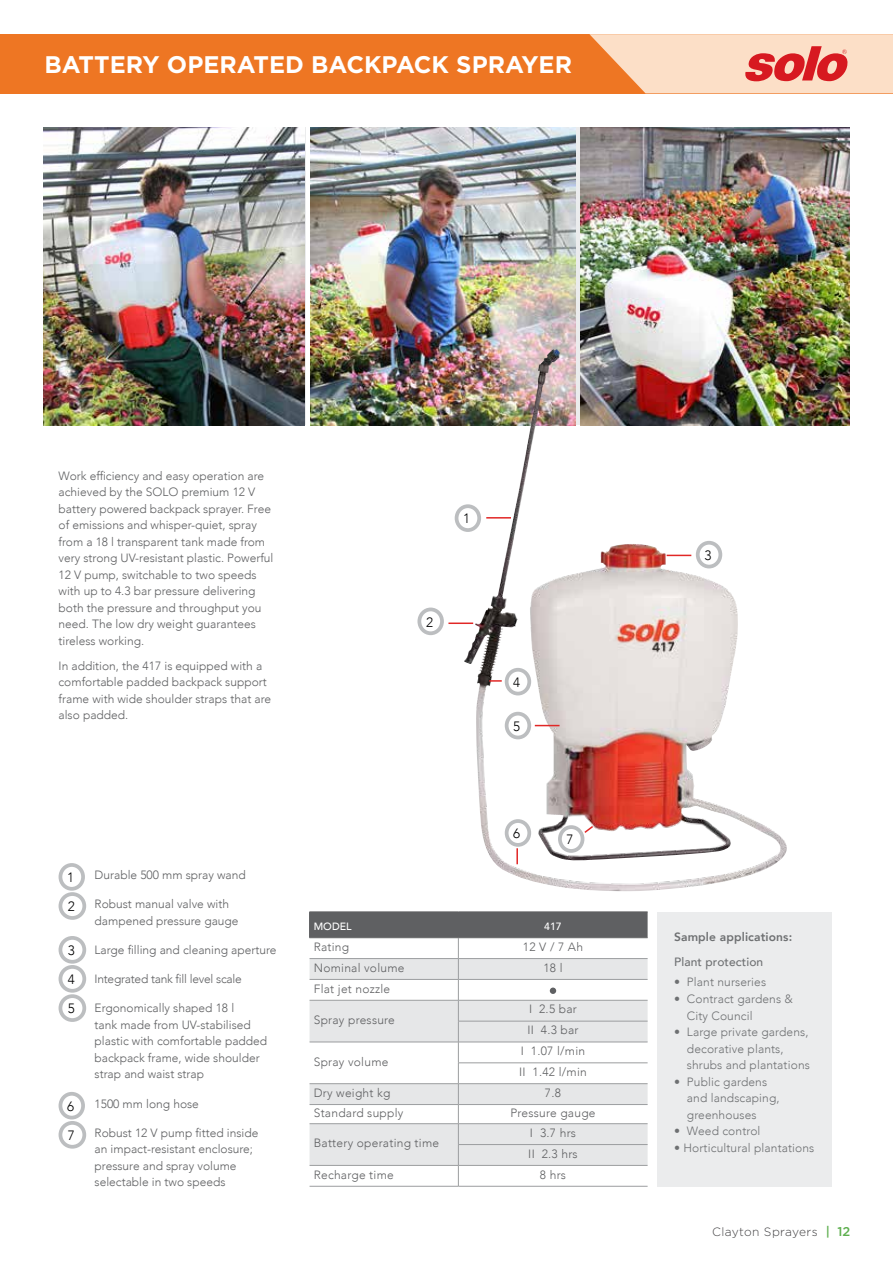
<style>
.page{position:relative;width:893px;height:1263px;background:#fff}
.page>*{position:absolute;margin:0;border:0;box-sizing:border-box;transform-origin:0 0}
.t1{font:700 24px "Gotham";color:#fff}
.t2{font:300 13.5px "Avenir";color:#000}
.t3{font:300 12px/16.5px "Avenir";color:#5f6062}
.t4{font:300 12px/16.5px "Avenir";letter-spacing:.01em;color:#6e7072}
.t5{font:300 12px/20.9px "Avenir";letter-spacing:.02em;color:#5f6062}
.t6{font:300 12px "Avenir";letter-spacing:-.02em;color:#5f6062}
.t7{font:800 12px "Avenir";letter-spacing:.01em;color:#6e7072}
.t8{font:300 12px "Gotham";letter-spacing:.03em;color:#414042}
.t9{font:500 12px "Avenir";letter-spacing:.01em;color:#6e7072}
.t10{font:500 10.5px "Avenir";color:#fff}
.s1{font-weight:500;font-size:12.75px;color:#5eaf4f}
</style>
<div class="page">
<div style="left:0;top:34px;width:893px;height:59px;background:#ee7623"></div>
<svg style="left:589px;top:34px;width:304px;height:59px;background:#f6bea4"></svg>
<img style="left:311px;top:128px;width:265px;height:297px">
<img style="left:580px;top:128px;width:269px;height:297px">
<img style="left:43px;top:128px;width:262px;height:297px">
<div style="left:657px;top:912px;width:175px;height:274px;background:#ebeced"></div>
<svg style="left:309px;top:912px;width:339px;height:274px"></svg>
<hr style="left:310px;top:1186px;width:148px;height:1px;background:#9b9d9f">
<hr style="left:458px;top:1186px;width:190px;height:1px;background:#9b9d9f">
<div style="left:550px;top:987px;width:6px;height:7px;background:#5f6062;border-radius:50%"></div>
<div style="left:59px;top:863px;width:26px;height:28px;border:4px solid #bcbec0;border-radius:50%"></div>
<div style="left:59px;top:892px;width:27px;height:28px;border:4px solid #bcbec0;border-radius:50%"></div>
<div style="left:59px;top:936px;width:27px;height:28px;border:4px solid #bcbec0;border-radius:50%"></div>
<div style="left:59px;top:965px;width:27px;height:28px;border:4px solid #bcbec0;border-radius:50%"></div>
<div style="left:59px;top:994px;width:27px;height:28px;border:4px solid #bcbec0;border-radius:50%"></div>
<div style="left:59px;top:1092px;width:26px;height:27px;border:4px solid #bcbec0;border-radius:50%"></div>
<div style="left:59px;top:1121px;width:27px;height:27px;border:4px solid #bcbec0;border-radius:50%"></div>
<img style="left:464px;top:349px;width:328px;height:542px">
<svg style="left:583px;top:824px;width:12px;height:10px"></svg>
<svg style="left:535px;top:725px;width:24px;height:1px"></svg>
<hr style="left:486px;top:517px;width:25px;height:2px;background:#e12726">
<hr style="left:448px;top:622px;width:25px;height:2px;background:#e12726">
<svg style="left:516px;top:848px;width:2px;height:16px"></svg>
<svg style="left:667px;top:555px;width:24px;height:1px"></svg>
<svg style="left:489px;top:680px;width:13px;height:2px"></svg>
<div style="left:457px;top:506px;width:22px;height:24px;background:#fff;border-radius:50%"></div>
<div style="left:455px;top:504px;width:26px;height:28px;border:4px solid #bcbec0;border-radius:50%"></div>
<div style="left:507px;top:670px;width:22px;height:24px;background:#fff;border-radius:50%"></div>
<div style="left:505px;top:668px;width:26px;height:27px;border:4px solid #bcbec0;border-radius:50%"></div>
<div style="left:507px;top:714px;width:22px;height:23px;background:#fff;border-radius:50%"></div>
<div style="left:505px;top:712px;width:26px;height:27px;border:4px solid #bcbec0;border-radius:50%"></div>
<div style="left:507px;top:821px;width:22px;height:24px;background:#fff;border-radius:50%"></div>
<div style="left:505px;top:819px;width:26px;height:28px;border:4px solid #bcbec0;border-radius:50%"></div>
<div style="left:560px;top:827px;width:23px;height:24px;background:#fff;border-radius:50%"></div>
<div style="left:558px;top:825px;width:26px;height:28px;border:4px solid #bcbec0;border-radius:50%"></div>
<div style="left:417px;top:607px;width:27px;height:28px;border:4px solid #bcbec0;border-radius:50%"></div>
<div style="left:698px;top:543px;width:22px;height:24px;background:#fff;border-radius:50%"></div>
<div style="left:696px;top:541px;width:26px;height:27px;border:4px solid #bcbec0;border-radius:50%"></div>
<h1 class="t1" style="left:44px;top:50px;width:529px">BATTERY OPERATED BACKPACK SPRAYER</h1>
<p class="t3" style="left:59px;top:467px;width:216px">Work efficiency and easy operation are achieved by the SOLO premium 12 V battery powered backpack sprayer. Free of emissions and whisper-quiet, spray from a 18 l transparent tank made from very strong UV-resistant plastic. Powerful 12 V pump, switchable to two speeds with up to 4.3 bar pressure delivering both the pressure and throughput you need. The low dry weight guarantees tireless working.</p>
<p class="t3" style="left:59px;top:657px;width:214px">In addition, the 417 is equipped with a comfortable padded backpack support frame with wide shoulder straps that are also padded.</p>
<p class="t2" style="left:463px;top:511px;width:9px">1</p>
<p class="t2" style="left:426px;top:614px;width:9px">2</p>
<p class="t2" style="left:513px;top:674px;width:9px">4</p>
<p class="t2" style="left:513px;top:718px;width:9px">5</p>
<p class="t2" style="left:67px;top:869px;width:9px">1</p>
<p class="t3" style="left:95px;top:866px;width:153px">Durable 500 mm spray wand</p>
<p class="t2" style="left:68px;top:899px;width:9px">2</p>
<p class="t3" style="left:95px;top:896px;width:146px">Robust manual valve with dampened pressure gauge</p>
<p class="t2" style="left:68px;top:942px;width:9px">3</p>
<p class="t3" style="left:95px;top:941px;width:184px">Large filling and cleaning aperture</p>
<p class="t2" style="left:68px;top:971px;width:9px">4</p>
<p class="t6" style="left:95px;top:972px;width:149px">Integrated tank fill level scale</p>
<p class="t2" style="left:68px;top:1001px;width:9px">5</p>
<p class="t3" style="left:95px;top:1000px;width:174px">Ergonomically shaped 18 l<br>tank made from UV-stabilised plastic with comfortable padded backpack frame, wide shoulder strap and waist strap</p>
<p class="t2" style="left:67px;top:1098px;width:9px">6</p>
<p class="t3" style="left:95px;top:1095px;width:106px">1500 mm long hose</p>
<p class="t2" style="left:68px;top:1127px;width:9px">7</p>
<p class="t3" style="left:95px;top:1124px;width:165px">Robust 12 V pump fitted inside an impact-resistant enclosure; pressure and spray volume selectable in two speeds</p>
<p class="t2" style="left:513px;top:825px;width:9px">6</p>
<p class="t2" style="left:567px;top:832px;width:9px">7</p>
<p class="t10" style="left:314px;top:917px;width:39px">MODEL</p>
<p class="t10" style="left:544px;top:917px;width:19px">417</p>
<p class="t3" style="left:314px;top:938px;width:37px">Rating</p>
<p class="t3" style="left:523px;top:938px;width:62px">12 V / 7 Ah</p>
<p class="t5" style="left:314px;top:957px;width:92px">Nominal volume</p>
<p class="t3" style="left:543px;top:959px;width:21px">18 l</p>
<p class="t5" style="left:314px;top:978px;width:78px">Flat jet nozzle</p>
<p class="t5" style="left:314px;top:1009px;width:83px">Spray pressure</p>
<p class="t3" style="left:527px;top:999px;width:53px;line-height:20.9px">I 2.5 bar<br>II 4.3 bar</p>
<p class="t5" style="left:314px;top:1051px;width:76px">Spray volume</p>
<p class="t5" style="left:519px;top:1041px;width:69px">I 1.07 l/min<br>II 1.42 l/min</p>
<p class="t5" style="left:314px;top:1082px;width:78px">Dry weight kg</p>
<p class="t3" style="left:545px;top:1084px;width:18px">7.8</p>
<p class="t5" style="left:314px;top:1102px;width:91px">Standard supply</p>
<p class="t5" style="left:510px;top:1102px;width:87px">Pressure gauge</p>
<p class="t5" style="left:314px;top:1133px;width:127px">Battery operating time</p>
<p class="t3" style="left:528px;top:1122px;width:51px;line-height:20.9px">I 3.7 hrs<br>II 2.3 hrs</p>
<p class="t5" style="left:314px;top:1164px;width:82px">Recharge time</p>
<p class="t3" style="left:540px;top:1166px;width:28px">8 hrs</p>
<p class="t2" style="left:704px;top:547px;width:9px">3</p>
<p class="t7" style="left:674px;top:927px;width:120px">Sample applications:</p>
<p class="t9" style="left:674px;top:951px;width:91px">Plant protection</p>
<p class="t4" style="left:674px;top:974px;width:94px">• Plant nurseries</p>
<p class="t4" style="left:687px;top:991px;width:108px;text-indent:-13px">• Contract gardens &amp;<br>City Council</p>
<p class="t4" style="left:687px;top:1024px;width:125px;text-indent:-13px">• Large private gardens, decorative plants, shrubs and plantations</p>
<p class="t4" style="left:687px;top:1073px;width:94px;text-indent:-13px">• Public gardens and landscaping, greenhouses</p>
<p class="t4" style="left:674px;top:1123px;width:88px">• Weed control</p>
<p class="t4" style="left:674px;top:1139px;width:142px">• Horticultural plantations</p>
<p class="t8" style="left:712px;top:1225px;width:140px">Clayton Sprayers <span class="s1">| 12</span></p>
</div>
